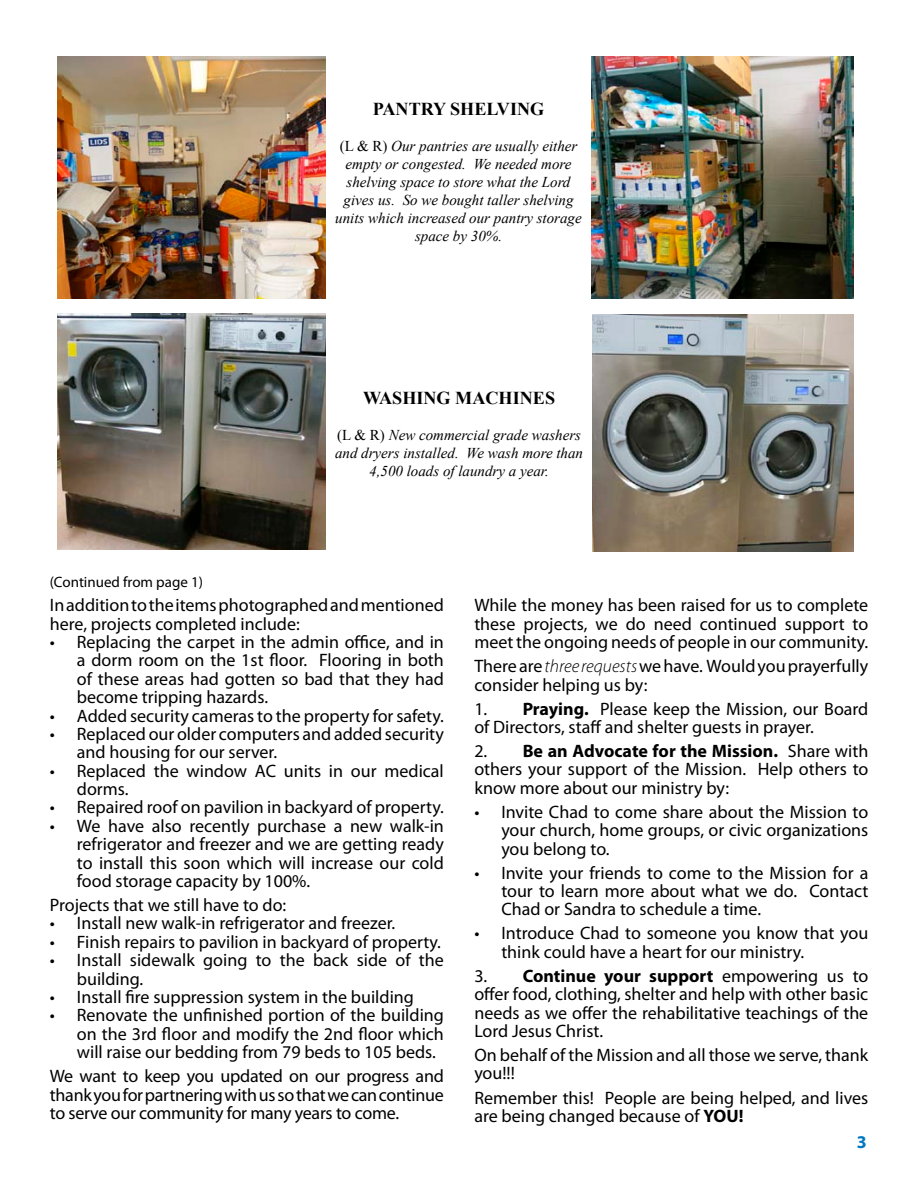
<style>
.page{position:relative;width:918px;height:1188px;background:#fff}
.page>*{position:absolute;margin:0;border:0;box-sizing:border-box;transform-origin:0 0}
.t1{font:700 18.15px "Times New Roman";color:#000}
.t2{font:18px/18.5px "Myriad Pro";color:#000}
.t3{font:700 18px "Myriad Pro";color:#0078c1}
.t4{font:italic 15px/18px "Times New Roman";color:#000;text-align:center}
.t5{font:15px "Myriad Pro";color:#000}
.s1{font-style:normal}
.s2{font-weight:300;font-style:italic}
.s3{font-weight:700}
</style>
<div class="page">
<img style="left:592px;top:315px;width:262px;height:236px">
<img style="left:57px;top:57px;width:269px;height:241px">
<img style="left:591px;top:57px;width:263px;height:241px">
<img style="left:57px;top:313px;width:269px;height:237px">
<p class="t1" style="left:373px;top:96px;width:173px">PANTRY SHELVING</p>
<p class="t4" style="left:335px;top:136px;width:248px"><span class="s1">(L &amp; R)</span> Our pantries are usually either empty or congested. We needed more shelving space to store what the Lord gives us. So we bought taller shelving units which increased our pantry storage space by 30%.</p>
<p class="t1" style="left:363px;top:386px;width:194px">WASHING MACHINES</p>
<p class="t4" style="left:335px;top:426px;width:250px"><span class="s1">(L &amp; R)</span> New commercial grade washers and dryers installed. We wash more than<br>4,500 loads of laundry a year.</p>
<p class="t5" style="left:50px;top:573px;width:155px">(Continued from page 1)</p>
<p class="t2" style="left:50px;top:596px;width:396px">In addition to the items photographed and mentioned here, projects completed include:</p>
<p class="t2" style="left:77px;top:633px;width:369px;text-align:justify;text-indent:-27px">• Replacing the carpet in the admin office, and in a dorm room on the 1st floor. Flooring in both of these areas had gotten so bad that they had become tripping hazards.</p>
<p class="t2" style="left:50px;top:706px;width:396px">• Added security cameras to the property for safety.</p>
<p class="t2" style="left:77px;top:724px;width:369px;text-indent:-27px">• Replaced our older computers and added security and housing for our server.</p>
<p class="t2" style="left:77px;top:761px;width:368px;text-indent:-27px">• Replaced the window AC units in our medical dorms.</p>
<p class="t2" style="left:50px;top:798px;width:396px">• Repaired roof on pavilion in backyard of property.</p>
<p class="t2" style="left:77px;top:816px;width:369px;text-align:justify;text-indent:-27px">• We have also recently purchase a new walk-in refrigerator and freezer and we are getting ready to install this soon which will increase our cold food storage capacity by 100%.</p>
<p class="t2" style="left:50px;top:896px;width:238px">Projects that we still have to do:</p>
<p class="t2" style="left:50px;top:914px;width:347px">• Install new walk-in refrigerator and freezer.</p>
<p class="t2" style="left:50px;top:932px;width:393px">• Finish repairs to pavilion in backyard of property.</p>
<p class="t2" style="left:77px;top:951px;width:369px;text-indent:-27px">• Install sidewalk going to the back side of the building.</p>
<p class="t2" style="left:50px;top:987px;width:366px">• Install fire suppression system in the building</p>
<p class="t2" style="left:77px;top:1006px;width:369px;text-align:justify;text-indent:-27px">• Renovate the unfinished portion of the building on the 3rd floor and modify the 2nd floor which will raise our bedding from 79 beds to 105 beds.</p>
<p class="t2" style="left:50px;top:1067px;width:396px;text-align:justify">We want to keep you updated on our progress and thank you for partnering with us so that we can continue to serve our community for many years to come.</p>
<p class="t2" style="left:474px;top:596px;width:396px;text-align:justify">While the money has been raised for us to complete these projects, we do need continued support to meet the ongoing needs of people in our community.</p>
<p class="t2" style="left:474px;top:657px;width:396px">There are <span class="s2">three requests</span> we have. Would you prayerfully consider helping us by:</p>
<p class="t2" style="left:474px;top:699px;width:396px">1. <span class="s3">Praying.</span> Please keep the Mission, our Board of Directors, staff and shelter guests in prayer.</p>
<p class="t2" style="left:474px;top:742px;width:396px;text-align:justify">2. <span class="s3">Be an Advocate for the Mission.</span> Share with others your support of the Mission. Help others to know more about our ministry by:</p>
<p class="t2" style="left:501px;top:802px;width:369px;text-align:justify;text-indent:-27px">• Invite Chad to come share about the Mission to your church, home groups, or civic organizations you belong to.</p>
<p class="t2" style="left:501px;top:863px;width:369px;text-align:justify;text-indent:-27px">• Invite your friends to come to the Mission for a tour to learn more about what we do. Contact Chad or Sandra to schedule a time.</p>
<p class="t2" style="left:501px;top:924px;width:369px;text-indent:-27px">• Introduce Chad to someone you know that you think could have a heart for our ministry.</p>
<p class="t2" style="left:474px;top:966px;width:396px;text-align:justify">3. <span class="s3">Continue your support</span> empowering us to offer food, clothing, shelter and help with other basic needs as we offer the rehabilitative teachings of the Lord Jesus Christ.</p>
<p class="t2" style="left:474px;top:1046px;width:396px">On behalf of the Mission and all those we serve, thank you!!!</p>
<p class="t2" style="left:474px;top:1088px;width:396px">Remember this! People are being helped, and lives are being changed because of <span class="s3">YOU!</span></p>
<p class="t3" style="left:857px;top:1130px;width:11px">3</p>
</div>
